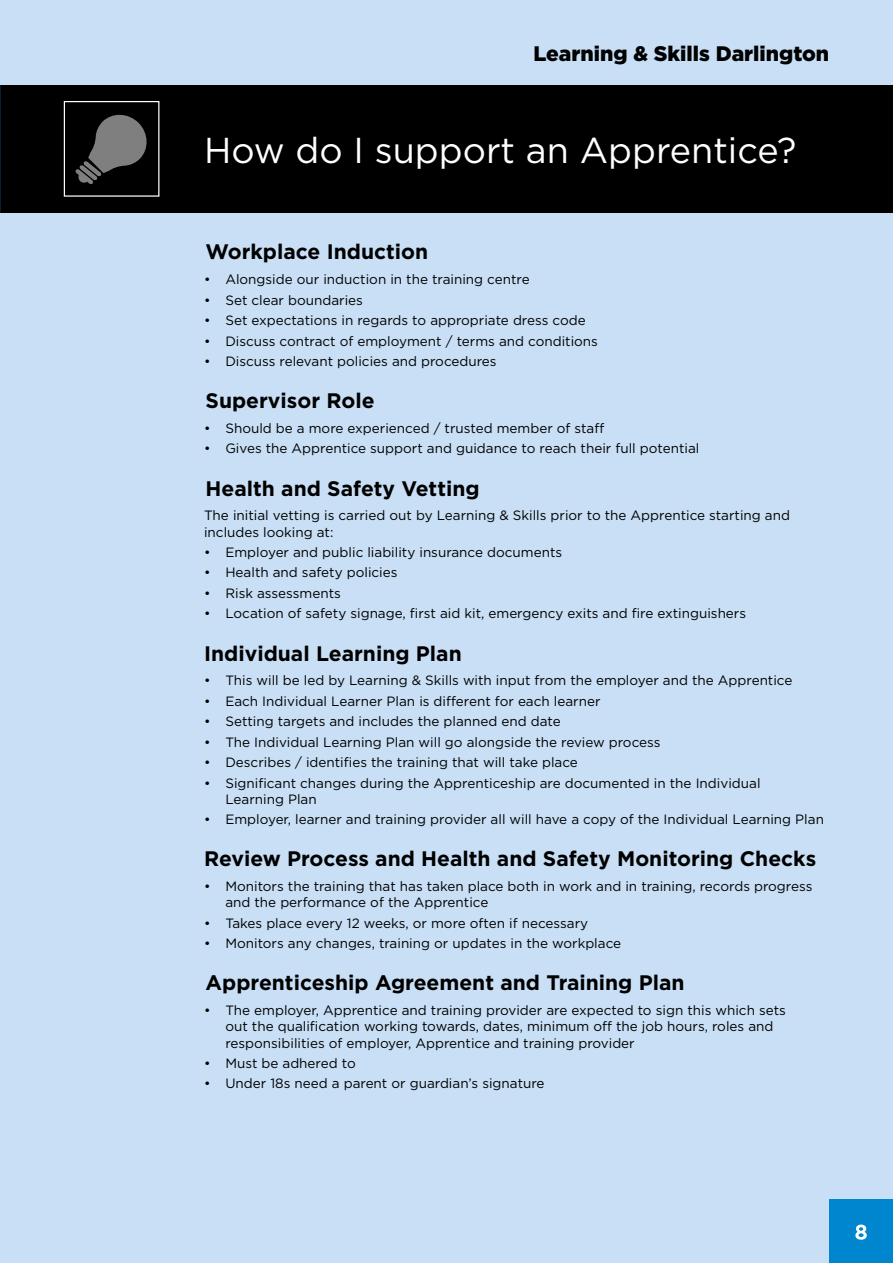
<style>
.page{position:relative;width:893px;height:1263px;background:#c8dff5}
.page>*{position:absolute;margin:0;border:0;box-sizing:border-box;transform-origin:0 0}
.t1{font:36px "Gotham";color:#fff}
.t2{font:700 21px "Gotham";color:#000}
.t3{font:900 21px "Gotham";color:#000}
.t4{font:13.5px/16.2px "Gotham";color:#000}
</style>
<div class="page">
<div style="left:829px;top:1199px;width:64px;height:64px;background:#0086ce"></div>
<svg style="left:855px;top:1224px;width:12px;height:16px"></svg>
<div style="left:0;top:85px;width:893px;height:128px;background:#000"></div>
<div style="left:64px;top:101px;width:95px;height:96px;border:1px solid #fff"></div>
<svg style="left:75px;top:114px;width:72px;height:70px"></svg>
<h2 class="t3" style="left:533px;top:39px;width:297px">Learning &amp; Skills Darlington</h2>
<h1 class="t1" style="left:204px;top:127px;width:594px">How do I support an Apprentice?</h1>
<h2 class="t2" style="left:206px;top:240px;width:224px">Workplace Induction</h2>
<p class="t4" style="left:204px;top:271px;width:327px">• Alongside our induction in the training centre</p>
<p class="t4" style="left:204px;top:291px;width:160px">• Set clear boundaries</p>
<p class="t4" style="left:204px;top:312px;width:383px">• Set expectations in regards to appropriate dress code</p>
<p class="t4" style="left:204px;top:332px;width:395px">• Discuss contract of employment / terms and conditions</p>
<p class="t4" style="left:204px;top:353px;width:294px">• Discuss relevant policies and procedures</p>
<h2 class="t2" style="left:206px;top:389px;width:170px">Supervisor Role</h2>
<p class="t4" style="left:204px;top:420px;width:402px">• Should be a more experienced / trusted member of staff</p>
<p class="t4" style="left:204px;top:440px;width:497px">• Gives the Apprentice support and guidance to reach their full potential</p>
<h2 class="t2" style="left:206px;top:476px;width:276px">Health and Safety Vetting</h2>
<p class="t4" style="left:204px;top:507px;width:587px">The initial vetting is carried out by Learning &amp; Skills prior to the Apprentice starting and includes looking at:</p>
<p class="t4" style="left:204px;top:544px;width:360px">• Employer and public liability insurance documents</p>
<p class="t4" style="left:204px;top:564px;width:195px">• Health and safety policies</p>
<p class="t4" style="left:204px;top:585px;width:138px">• Risk assessments</p>
<p class="t4" style="left:204px;top:605px;width:544px">• Location of safety signage, first aid kit, emergency exits and fire extinguishers</p>
<h2 class="t2" style="left:204px;top:641px;width:259px">Individual Learning Plan</h2>
<p class="t4" style="left:204px;top:672px;width:590px">• This will be led by Learning &amp; Skills with input from the employer and the Apprentice</p>
<p class="t4" style="left:204px;top:692px;width:398px">• Each Individual Learner Plan is different for each learner</p>
<p class="t4" style="left:204px;top:713px;width:358px">• Setting targets and includes the planned end date</p>
<p class="t4" style="left:204px;top:733px;width:458px">• The Individual Learning Plan will go alongside the review process</p>
<p class="t4" style="left:204px;top:754px;width:375px">• Describes / identifies the training that will take place</p>
<p class="t4" style="left:225px;top:774px;width:537px;text-indent:-21px">• Significant changes during the Apprenticeship are documented in the Individual<br>Learning Plan</p>
<p class="t4" style="left:204px;top:811px;width:621px">• Employer, learner and training provider all will have a copy of the Individual Learning Plan</p>
<h2 class="t2" style="left:204px;top:847px;width:614px">Review Process and Health and Safety Monitoring Checks</h2>
<p class="t4" style="left:225px;top:878px;width:589px;text-indent:-21px">• Monitors the training that has taken place both in work and in training, records progress and the performance of the Apprentice</p>
<p class="t4" style="left:204px;top:914px;width:385px">• Takes place every 12 weeks, or more often if necessary</p>
<p class="t4" style="left:204px;top:935px;width:419px">• Monitors any changes, training or updates in the workplace</p>
<h2 class="t2" style="left:206px;top:971px;width:481px">Apprenticeship Agreement and Training Plan</h2>
<p class="t4" style="left:225px;top:1002px;width:562px;text-indent:-21px">• The employer, Apprentice and training provider are expected to sign this which sets out the qualification working towards, dates, minimum off the job hours, roles and responsibilities of employer, Apprentice and training provider</p>
<p class="t4" style="left:204px;top:1055px;width:153px">• Must be adhered to</p>
<p class="t4" style="left:204px;top:1075px;width:342px">• Under 18s need a parent or guardian’s signature</p>
</div>
